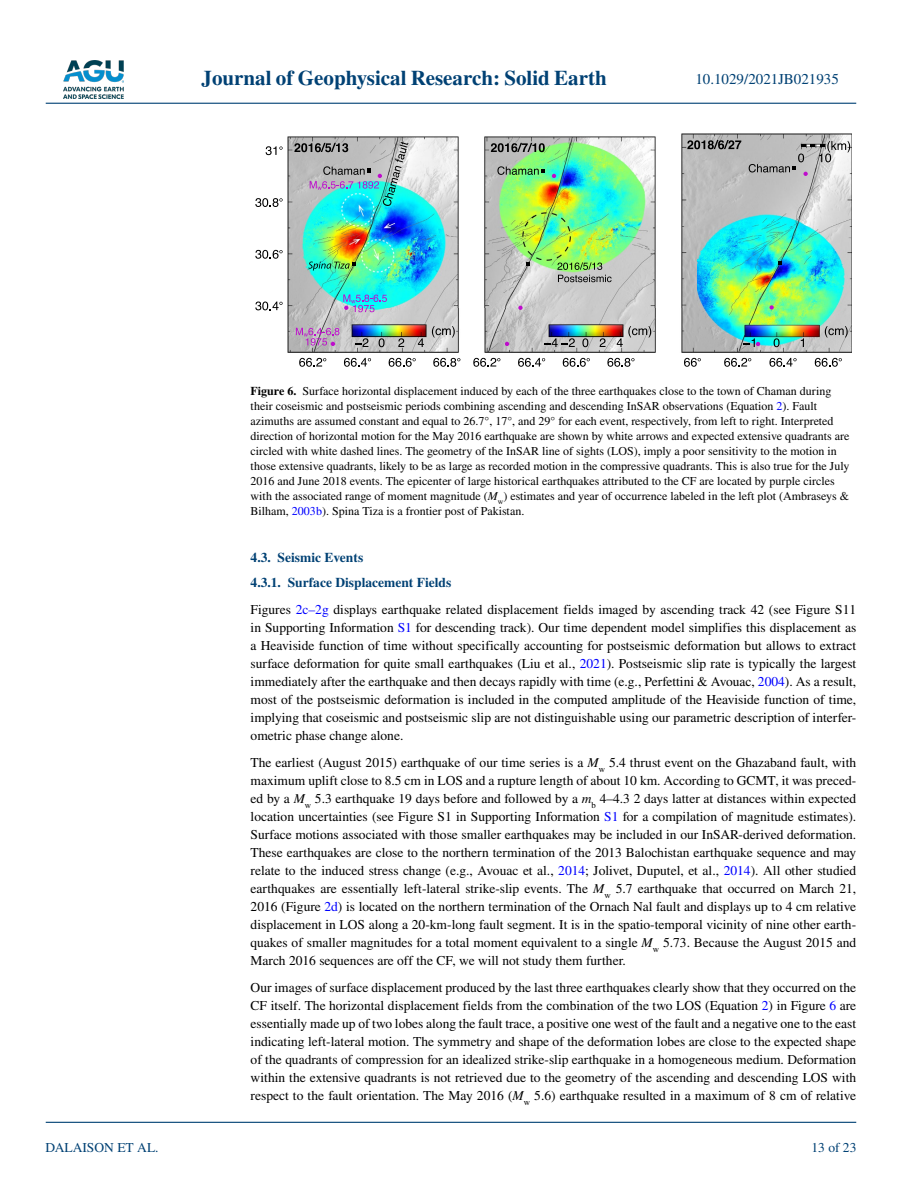
<style>
.page{position:relative;width:902px;height:1183px;background:#fff}
.page>*{position:absolute;margin:0;border:0;box-sizing:border-box;transform-origin:0 0}
.t1{font:700 21px "STIX";color:#004174}
.t2{font:15px "STIX";color:#004174}
.t3{font:13.5px/18px "STIX";color:#000;text-align:justify}
.t4{font:700 13.5px/25.5px "STIX";color:#004174}
.t5{font:13.5px "STIX";color:#004174}
.t6{font:12px/15px "STIX";color:#000}
.s1{font-weight:700}
.s2{color:#00f}
.s3{font-style:italic}
</style>
<div class="page">
<img style="left:63px;top:60px;width:60px;height:39px">
<hr style="left:46px;top:103px;width:810px;height:1px;background:#004174">
<hr style="left:46px;top:1121px;width:810px;height:1px;background:#004174">
<img style="left:287px;top:133px;width:564px;height:219px">
<svg style="left:299px;top:358px;width:27px;height:8px"></svg>
<svg style="left:344px;top:358px;width:27px;height:8px"></svg>
<svg style="left:388px;top:358px;width:27px;height:8px"></svg>
<svg style="left:433px;top:358px;width:27px;height:8px"></svg>
<svg style="left:255px;top:301px;width:27px;height:9px"></svg>
<svg style="left:255px;top:250px;width:27px;height:9px"></svg>
<svg style="left:255px;top:198px;width:27px;height:9px"></svg>
<svg style="left:265px;top:146px;width:17px;height:9px"></svg>
<svg style="left:473px;top:358px;width:27px;height:8px"></svg>
<svg style="left:518px;top:358px;width:27px;height:8px"></svg>
<svg style="left:562px;top:358px;width:27px;height:8px"></svg>
<svg style="left:607px;top:358px;width:27px;height:8px"></svg>
<svg style="left:491px;top:143px;width:53px;height:9px"></svg>
<svg style="left:684px;top:358px;width:16px;height:8px"></svg>
<svg style="left:724px;top:358px;width:27px;height:8px"></svg>
<svg style="left:769px;top:358px;width:27px;height:8px"></svg>
<svg style="left:814px;top:358px;width:27px;height:8px"></svg>
<svg style="left:687px;top:140px;width:54px;height:9px"></svg>
<svg style="left:557px;top:262px;width:54px;height:20px"></svg>
<svg style="left:296px;top:327px;width:43px;height:19px"></svg>
<svg style="left:343px;top:294px;width:44px;height:18px"></svg>
<svg style="left:294px;top:141px;width:114px;height:65px"></svg>
<svg style="left:308px;top:261px;width:47px;height:9px"></svg>
<svg style="left:551px;top:174px;width:5px;height:4px"></svg>
<svg style="left:505px;top:341px;width:4px;height:5px"></svg>
<svg style="left:518px;top:305px;width:4px;height:5px"></svg>
<svg style="left:497px;top:166px;width:47px;height:9px"></svg>
<svg style="left:769px;top:305px;width:4px;height:4px"></svg>
<svg style="left:743px;top:338px;width:17px;height:9px"></svg>
<svg style="left:773px;top:338px;width:6px;height:9px"></svg>
<svg style="left:800px;top:338px;width:3px;height:9px"></svg>
<svg style="left:824px;top:326px;width:23px;height:11px"></svg>
<svg style="left:748px;top:141px;width:102px;height:35px"></svg>
<svg style="left:544px;top:338px;width:30px;height:9px"></svg>
<svg style="left:582px;top:338px;width:6px;height:9px"></svg>
<svg style="left:599px;top:338px;width:6px;height:9px"></svg>
<svg style="left:616px;top:338px;width:6px;height:9px"></svg>
<svg style="left:628px;top:326px;width:23px;height:11px"></svg>
<svg style="left:355px;top:338px;width:13px;height:9px"></svg>
<svg style="left:378px;top:338px;width:6px;height:9px"></svg>
<svg style="left:398px;top:338px;width:6px;height:9px"></svg>
<svg style="left:418px;top:338px;width:6px;height:9px"></svg>
<svg style="left:432px;top:326px;width:22px;height:11px"></svg>
<h1 class="t1" style="left:201px;top:66px;width:407px">Journal of Geophysical Research: Solid Earth</h1>
<p class="t2" style="left:695px;top:69px;width:145px">10.1029/2021JB021935</p>
<p class="t5" style="left:45px;top:1138px;width:115px">DALAISON ET AL.</p>
<p class="t6" style="left:250px;top:384px;width:600px"><span class="s1">Figure 6.</span> Surface horizontal displacement induced by each of the three earthquakes close to the town of Chaman during their coseismic and postseismic periods combining ascending and descending InSAR observations (Equation <span class="s2">2</span>). Fault azimuths are assumed constant and equal to 26.7°, 17°, and 29° for each event, respectively, from left to right. Interpreted direction of horizontal motion for the May 2016 earthquake are shown by white arrows and expected extensive quadrants are circled with white dashed lines. The geometry of the InSAR line of sights (LOS), imply a poor sensitivity to the motion in those extensive quadrants, likely to be as large as recorded motion in the compressive quadrants. This is also true for the July 2016 and June 2018 events. The epicenter of large historical earthquakes attributed to the CF are located by purple circles with the associated range of moment magnitude (<span class="s3">M</span><sub>w</sub>) estimates and year of occurrence labeled in the left plot (Ambraseys &amp; Bilham, <span class="s2">2003b</span>). Spina Tiza is a frontier post of Pakistan.</p>
<p class="t4" style="left:250px;top:544px;width:202px">4.3. Seismic Events<br>4.3.1. Surface Displacement Fields</p>
<p class="t3" style="left:250px;top:601px;width:607px">Figures <span class="s2">2c–2g</span> displays earthquake related displacement fields imaged by ascending track 42 (see Figure S11 in Supporting Information <span class="s2">S1</span> for descending track). Our time dependent model simplifies this displacement as a Heaviside function of time without specifically accounting for postseismic deformation but allows to extract surface deformation for quite small earthquakes (Liu et al., <span class="s2">2021</span>). Postseismic slip rate is typically the largest immediately after the earthquake and then decays rapidly with time (e.g., Perfettini &amp; Avouac, <span class="s2">2004</span>). As a result, most of the postseismic deformation is included in the computed amplitude of the Heaviside function of time, implying that coseismic and postseismic slip are not distinguishable using our parametric description of interfer&shy;ometric phase change alone.</p>
<p class="t3" style="left:250px;top:754px;width:607px">The earliest (August 2015) earthquake of our time series is a <span class="s3">M</span><sub>w</sub> 5.4 thrust event on the Ghazaband fault, with maximum uplift close to 8.5 cm in LOS and a rupture length of about 10 km. According to GCMT, it was preced&shy;ed by a <span class="s3">M</span><sub>w</sub> 5.3 earthquake 19 days before and followed by a <span class="s3">m</span><sub>b</sub> 4–4.3 2 days latter at distances within expected location uncertainties (see Figure S1 in Supporting Information <span class="s2">S1</span> for a compilation of magnitude estimates).<br>Surface motions associated with those smaller earthquakes may be included in our InSAR-derived deformation.<br>These earthquakes are close to the northern termination of the 2013 Balochistan earthquake sequence and may relate to the induced stress change (e.g., Avouac et al., <span class="s2">2014</span>; Jolivet, Duputel, et al., <span class="s2">2014</span>). All other studied earthquakes are essentially left-lateral strike-slip events. The <span class="s3">M</span><sub>w</sub> 5.7 earthquake that occurred on March 21, 2016 (Figure <span class="s2">2d</span>) is located on the northern termination of the Ornach Nal fault and displays up to 4 cm relative displacement in LOS along a 20-km-long fault segment. It is in the spatio-temporal vicinity of nine other earth&shy;quakes of smaller magnitudes for a total moment equivalent to a single <span class="s3">M</span><sub>w</sub> 5.73. Because the August 2015 and March 2016 sequences are off the CF, we will not study them further.</p>
<p class="t3" style="left:250px;top:979px;width:607px">Our images of surface displacement produced by the last three earthquakes clearly show that they occurred on the CF itself. The horizontal displacement fields from the combination of the two LOS (Equation <span class="s2">2</span>) in Figure <span class="s2">6</span> are essentially made up of two lobes along the fault trace, a positive one west of the fault and a negative one to the east indicating left-lateral motion. The symmetry and shape of the deformation lobes are close to the expected shape of the quadrants of compression for an idealized strike-slip earthquake in a homogeneous medium. Deformation within the extensive quadrants is not retrieved due to the geometry of the ascending and descending LOS with respect to the fault orientation. The May 2016 (<span class="s3">M</span><sub>w</sub> 5.6) earthquake resulted in a maximum of 8 cm of relative</p>
<p class="t5" style="left:811px;top:1138px;width:46px">13 of 23</p>
</div>
